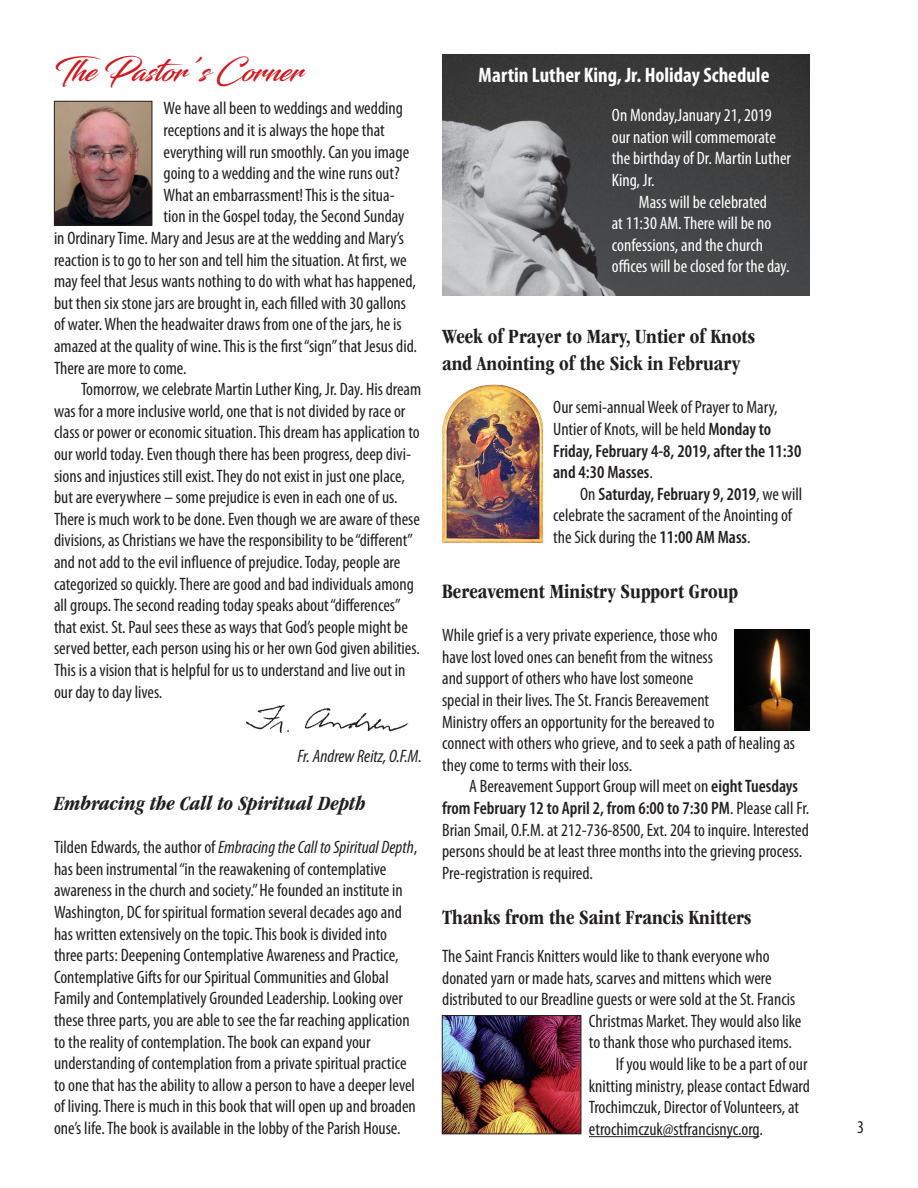
<style>
.page{position:relative;width:918px;height:1188px;background:#fff}
.page>*{position:absolute;margin:0;border:0;box-sizing:border-box;transform-origin:0 0}
.t1{font:30px "Blacksword";color:#d2161e}
.t2{font:700 condensed 21px/27px "ITC Garamond Std";color:#231f20}
.t3{font:700 condensed 21px "Myriad Pro";color:#fff}
.t4{font:italic 700 condensed 21px "ITC Garamond Std";color:#231f20}
.t5{font:condensed 18px/21.6px "Myriad Pro";color:#231f20}
.t6{font:condensed 18px/21.6px "Myriad Pro";color:#fff}
.t7{font:italic condensed 18px "Myriad Pro";color:#231f20}
.s1{font-style:italic}
.s2{font-weight:600}
</style>
<div class="page">
<img style="left:56px;top:103px;width:94px;height:120px">
<div style="left:54px;top:101px;width:98px;height:124px;border:1px solid #231f20"></div>
<img style="left:246px;top:705px;width:163px;height:28px">
<img style="left:442px;top:54px;width:368px;height:242px">
<img style="left:735px;top:629px;width:75px;height:102px">
<img style="left:443px;top:384px;width:100px;height:159px">
<hr style="left:589px;top:1136px;width:170px;height:1px;background:#231f20">
<img style="left:444px;top:1017px;width:135px;height:115px">
<div style="left:442px;top:1015px;width:139px;height:119px;border:1px solid #231f20"></div>
<h1 class="t1" style="left:54px;top:53px;width:251px">The Pastor’s Corner</h1>
<p class="t5" style="left:164px;top:98px;width:241px">We have all been to weddings and wedding</p>
<p class="t5" style="left:164px;top:119px;width:223px">receptions and it is always the hope that</p>
<p class="t5" style="left:164px;top:141px;width:247px">everything will run smoothly. Can you image</p>
<p class="t5" style="left:164px;top:162px;width:238px">going to a wedding and the wine runs out?</p>
<p class="t5" style="left:164px;top:184px;width:233px">What an embarrassment! This is the situa-</p>
<p class="t5" style="left:164px;top:206px;width:242px">tion in the Gospel today, the Second Sunday</p>
<p class="t5" style="left:54px;top:227px;width:352px">in Ordinary Time. Mary and Jesus are at the wedding and Mary’s</p>
<p class="t5" style="left:54px;top:249px;width:354px">reaction is to go to her son and tell him the situation. At first, we</p>
<p class="t5" style="left:54px;top:270px;width:363px">may feel that Jesus wants nothing to do with what has happened,</p>
<p class="t5" style="left:54px;top:292px;width:354px">but then six stone jars are brought in, each filled with 30 gallons</p>
<p class="t5" style="left:54px;top:314px;width:349px">of water. When the headwaiter draws from one of the jars, he is</p>
<p class="t5" style="left:54px;top:335px;width:365px">amazed at the quality of wine. This is the first “sign” that Jesus did.</p>
<p class="t5" style="left:54px;top:357px;width:134px">There are more to come.</p>
<p class="t5" style="left:81px;top:378px;width:342px">Tomorrow, we celebrate Martin Luther King, Jr. Day. His dream</p>
<p class="t5" style="left:54px;top:400px;width:353px">was for a more inclusive world, one that is not divided by race or</p>
<p class="t5" style="left:54px;top:422px;width:367px">class or power or economic situation. This dream has application to</p>
<p class="t5" style="left:54px;top:443px;width:359px">our world today. Even though there has been progress, deep divi-</p>
<p class="t5" style="left:54px;top:465px;width:353px">sions and injustices still exist. They do not exist in just one place,</p>
<p class="t5" style="left:54px;top:486px;width:345px">but are everywhere – some prejudice is even in each one of us.</p>
<p class="t5" style="left:54px;top:508px;width:367px">There is much work to be done. Even though we are aware of these</p>
<p class="t5" style="left:54px;top:530px;width:361px">divisions, as Christians we have the responsibility to be “different”</p>
<p class="t5" style="left:54px;top:551px;width:348px">and not add to the evil influence of prejudice. Today, people are</p>
<p class="t5" style="left:54px;top:573px;width:361px">categorized so quickly. There are good and bad individuals among</p>
<p class="t5" style="left:54px;top:594px;width:348px">all groups. The second reading today speaks about “differences”</p>
<p class="t5" style="left:54px;top:616px;width:355px">that exist. St. Paul sees these as ways that God’s people might be</p>
<p class="t5" style="left:54px;top:638px;width:367px">served better, each person using his or her own God given abilities.</p>
<p class="t5" style="left:54px;top:659px;width:353px">This is a vision that is helpful for us to understand and live out in</p>
<p class="t5" style="left:54px;top:681px;width:110px">our day to day lives.</p>
<p class="t7" style="left:297px;top:746px;width:126px">Fr. Andrew Reitz, O.F.M.</p>
<p class="t4" style="left:54px;top:792px;width:313px">Embracing the Call to Spiritual Depth</p>
<p class="t5" style="left:54px;top:836px;width:365px">Tilden Edwards, the author of <span class="s1">Embracing the Call to Spiritual Depth</span>, has been instrumental “in the reawakening of contemplative awareness in the church and society.” He founded an institute in Washington, DC for spiritual formation several decades ago and has written extensively on the topic. This book is divided into three parts: Deepening Contemplative Awareness and Practice, Contemplative Gifts for our Spiritual Communities and Global Family and Contemplatively Grounded Leadership. Looking over these three parts, you are able to see the far reaching application to the reality of contemplation. The book can expand your understanding of contemplation from a private spiritual practice to one that has the ability to allow a person to have a deeper level of living. There is much in this book that will open up and broaden one’s life. The book is available in the lobby of the Parish House.</p>
<p class="t3" style="left:479px;top:62px;width:292px">Martin Luther King, Jr. Holiday Schedule</p>
<p class="t6" style="left:612px;top:104px;width:181px">On Monday,January 21, 2019 our nation will commemorate the birthday of Dr. Martin Luther<br>King, Jr.</p>
<p class="t6" style="left:612px;top:191px;width:179px;text-indent:27px">Mass will be celebrated<br>at 11:30 AM. There will be no confessions, and the church offices will be closed for the day.</p>
<p class="t2" style="left:442px;top:323px;width:314px">Week of Prayer to Mary, Untier of Knots and Anointing of the Sick in February</p>
<p class="t5" style="left:553px;top:396px;width:250px">Our semi-annual Week of Prayer to Mary, Untier of Knots, will be held <span class="s2">Monday to Friday, February 4-8, 2019, after the 11:30 and 4:30 Masses</span>.</p>
<p class="t5" style="left:553px;top:483px;width:251px;text-indent:27px">On <span class="s2">Saturday, February 9, 2019</span>, we will celebrate the sacrament of the Anointing of the Sick during the <span class="s2">11:00 AM Mass</span>.</p>
<p class="t2" style="left:442px;top:578px;width:298px">Bereavement Ministry Support Group</p>
<p class="t5" style="left:442px;top:624px;width:354px">While grief is a very private experience, those who<br>have lost loved ones can benefit from the witness<br>and support of others who have lost someone<br>special in their lives. The St. Francis Bereavement<br>Ministry offers an opportunity for the bereaved to<br>connect with others who grieve, and to seek a path of healing as they come to terms with their loss.</p>
<p class="t5" style="left:442px;top:775px;width:369px;text-indent:27px">A Bereavement Support Group will meet on <span class="s2">eight Tuesdays from February 12 to April 2, from 6:00 to 7:30 PM</span>. Please call Fr.<br>Brian Smail, O.F.M. at 212-736-8500, Ext. 204 to inquire. Interested persons should be at least three months into the grieving process.<br>Pre-registration is required.</p>
<p class="t2" style="left:442px;top:904px;width:311px">Thanks from the Saint Francis Knitters</p>
<p class="t5" style="left:442px;top:945px;width:329px">The Saint Francis Knitters would like to thank everyone who</p>
<p class="t5" style="left:442px;top:967px;width:331px">donated yarn or made hats, scarves and mittens which were</p>
<p class="t5" style="left:442px;top:988px;width:355px">distributed to our Breadline guests or were sold at the St. Francis</p>
<p class="t5" style="left:589px;top:1010px;width:214px">Christmas Market. They would also like</p>
<p class="t5" style="left:589px;top:1031px;width:205px">to thank those who purchased items.</p>
<p class="t5" style="left:616px;top:1053px;width:193px">If you would like to be a part of our</p>
<p class="t5" style="left:589px;top:1075px;width:223px">knitting ministry, please contact Edward</p>
<p class="t5" style="left:589px;top:1096px;width:212px">Trochimczuk, Director of Volunteers, at</p>
<p class="t5" style="left:589px;top:1118px;width:175px">etrochimczuk@stfrancisnyc.org.</p>
<p class="t5" style="left:857px;top:1116px;width:8px">3</p>
</div>
